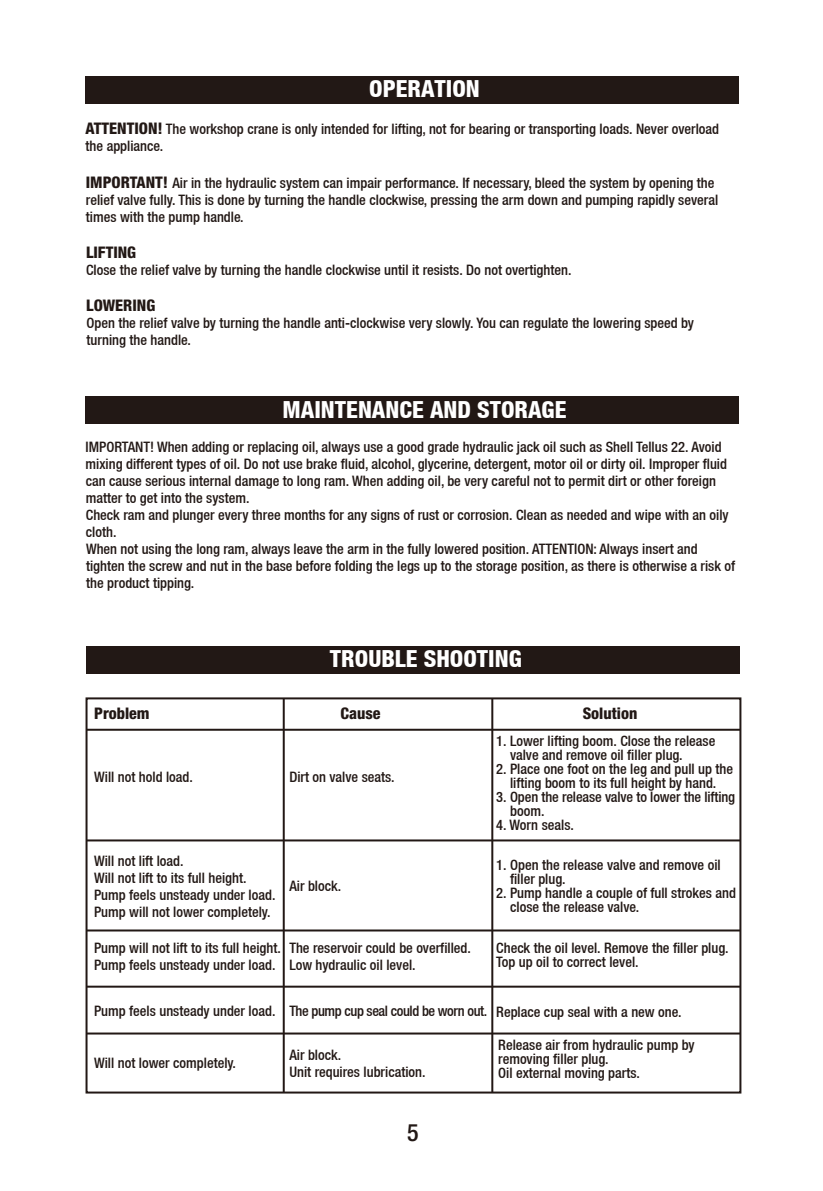
<style>
.page{position:relative;width:823px;height:1191px;background:#fff}
.page>*{position:absolute;margin:0;border:0;box-sizing:border-box;transform-origin:0 0}
.t1{font:500 condensed 24px "Helvetica Neue LT Pro";color:#221815}
.t2{font:800 condensed 23.6px "Helvetica Neue LT";color:#fff}
.t3{font:800 condensed 16px "Helvetica Neue LT Std";color:#221815}
.t4{font:500 condensed 14.4px/17px "Helvetica Neue LT";color:#221815}
.t5{font:500 condensed 14.4px "Helvetica Neue LT";letter-spacing:-.025em;color:#221815}
.s1{font-family:"Helvetica Neue LT Std";font-weight:800;font-size:16px}
</style>
<div class="page">
<div style="left:87px;top:646px;width:652px;height:27px;background:#221815"></div>
<div style="left:85px;top:697px;width:656px;height:396px;border:2px solid #221815"></div>
<hr style="left:86px;top:728px;width:654px;height:2px;background:#221815">
<hr style="left:86px;top:839px;width:654px;height:2px;background:#221815">
<hr style="left:86px;top:929px;width:654px;height:2px;background:#221815">
<hr style="left:86px;top:1032px;width:654px;height:2px;background:#221815">
<hr style="left:86px;top:985px;width:654px;height:2px;background:#221815">
<hr style="left:282px;top:698px;width:2px;height:394px;background:#221815">
<hr style="left:491px;top:698px;width:2px;height:394px;background:#221815">
<div style="left:85px;top:76px;width:653px;height:27px;background:#221815"></div>
<div style="left:85px;top:396px;width:653px;height:28px;background:#221815"></div>
<h2 class="t2" style="left:369px;top:74px;width:112px">OPERATION</h2>
<p class="t4" style="left:85px;top:121px;width:634px"><span class="s1">ATTENTION!</span> The workshop crane is only intended for lifting, not for bearing or transporting loads. Never overload the appliance.</p>
<p class="t4" style="left:86px;top:174px;width:633px"><span class="s1">IMPORTANT!</span> Air in the hydraulic system can impair performance. If necessary, bleed the system by opening the relief valve fully. This is done by turning the handle clockwise, pressing the arm down and pumping rapidly several times with the pump handle.</p>
<p class="t3" style="left:86px;top:242px;width:52px">LIFTING</p>
<p class="t4" style="left:86px;top:261px;width:486px">Close the relief valve by turning the handle clockwise until it resists. Do not overtighten.</p>
<p class="t3" style="left:86px;top:295px;width:70px">LOWERING</p>
<p class="t4" style="left:86px;top:314px;width:608px">Open the relief valve by turning the handle anti-clockwise very slowly. You can regulate the lowering speed by turning the handle.</p>
<h2 class="t2" style="left:282px;top:394px;width:285px">MAINTENANCE AND STORAGE</h2>
<p class="t4" style="left:85px;top:438px;width:650px">IMPORTANT! When adding or replacing oil, always use a good grade hydraulic jack oil such as Shell Tellus 22. Avoid mixing different types of oil. Do not use brake fluid, alcohol, glycerine, detergent, motor oil or dirty oil. Improper fluid can cause serious internal damage to long ram. When adding oil, be very careful not to permit dirt or other foreign matter to get into the system.<br>Check ram and plunger every three months for any signs of rust or corrosion. Clean as needed and wipe with an oily cloth.<br>When not using the long ram, always leave the arm in the fully lowered position. ATTENTION: Always insert and tighten the screw and nut in the base before folding the legs up to the storage position, as there is otherwise a risk of the product tipping.</p>
<h2 class="t2" style="left:330px;top:644px;width:193px">TROUBLE SHOOTING</h2>
<p class="t3" style="left:94px;top:703px;width:57px">Problem</p>
<p class="t3" style="left:340px;top:703px;width:41px">Cause</p>
<p class="t3" style="left:582px;top:703px;width:56px">Solution</p>
<p class="t4" style="left:94px;top:768px;width:100px">Will not hold load.</p>
<p class="t4" style="left:289px;top:768px;width:107px">Dirt on valve seats.</p>
<p class="t4" style="left:94px;top:852px;width:183px">Will not lift load.<br>Will not lift to its full height.<br>Pump feels unsteady under load.<br>Pump will not lower completely.</p>
<p class="t4" style="left:94px;top:939px;width:188px">Pump will not lift to its full height.<br>Pump feels unsteady under load.</p>
<p class="t4" style="left:94px;top:1002px;width:183px">Pump feels unsteady under load.</p>
<p class="t4" style="left:94px;top:1054px;width:143px">Will not lower completely.</p>
<p class="t4" style="left:289px;top:877px;width:53px">Air block.</p>
<p class="t4" style="left:289px;top:939px;width:183px">The reservoir could be overfilled.<br>Low hydraulic oil level.</p>
<p class="t5" style="left:289px;top:1002px;width:199px">The pump cup seal could be worn out.</p>
<p class="t4" style="left:289px;top:1046px;width:138px">Air block.<br>Unit requires lubrication.</p>
<p class="t4" style="left:510px;top:733px;width:207px;line-height:14px;text-indent:-14px">1. Lower lifting boom. Close the release valve and remove oil filler plug.</p>
<p class="t4" style="left:496px;top:761px;width:238px;line-height:14px;text-align:center">2. Place one foot on the leg and pull up the lifting boom to its full height by hand.</p>
<p class="t4" style="left:510px;top:789px;width:226px;line-height:14px;text-indent:-14px">3. Open the release valve to lower the lifting boom.</p>
<p class="t4" style="left:496px;top:816px;width:79px">4. Worn seals.</p>
<p class="t4" style="left:510px;top:858px;width:212px;line-height:14px;text-indent:-14px">1. Open the release valve and remove oil filler plug.</p>
<p class="t4" style="left:510px;top:886px;width:227px;line-height:14px;text-indent:-14px">2. Pump handle a couple of full strokes and close the release valve.</p>
<p class="t4" style="left:496px;top:940px;width:233px;line-height:14px">Check the oil level. Remove the filler plug.<br>Top up oil to correct level.</p>
<p class="t4" style="left:496px;top:1003px;width:186px">Replace cup seal with a new one.</p>
<p class="t4" style="left:498px;top:1037px;width:198px;line-height:14px">Release air from hydraulic pump by removing filler plug.<br>Oil external moving parts.</p>
<h1 class="t1" style="left:407px;top:1118px;width:13px">5</h1>
</div>
